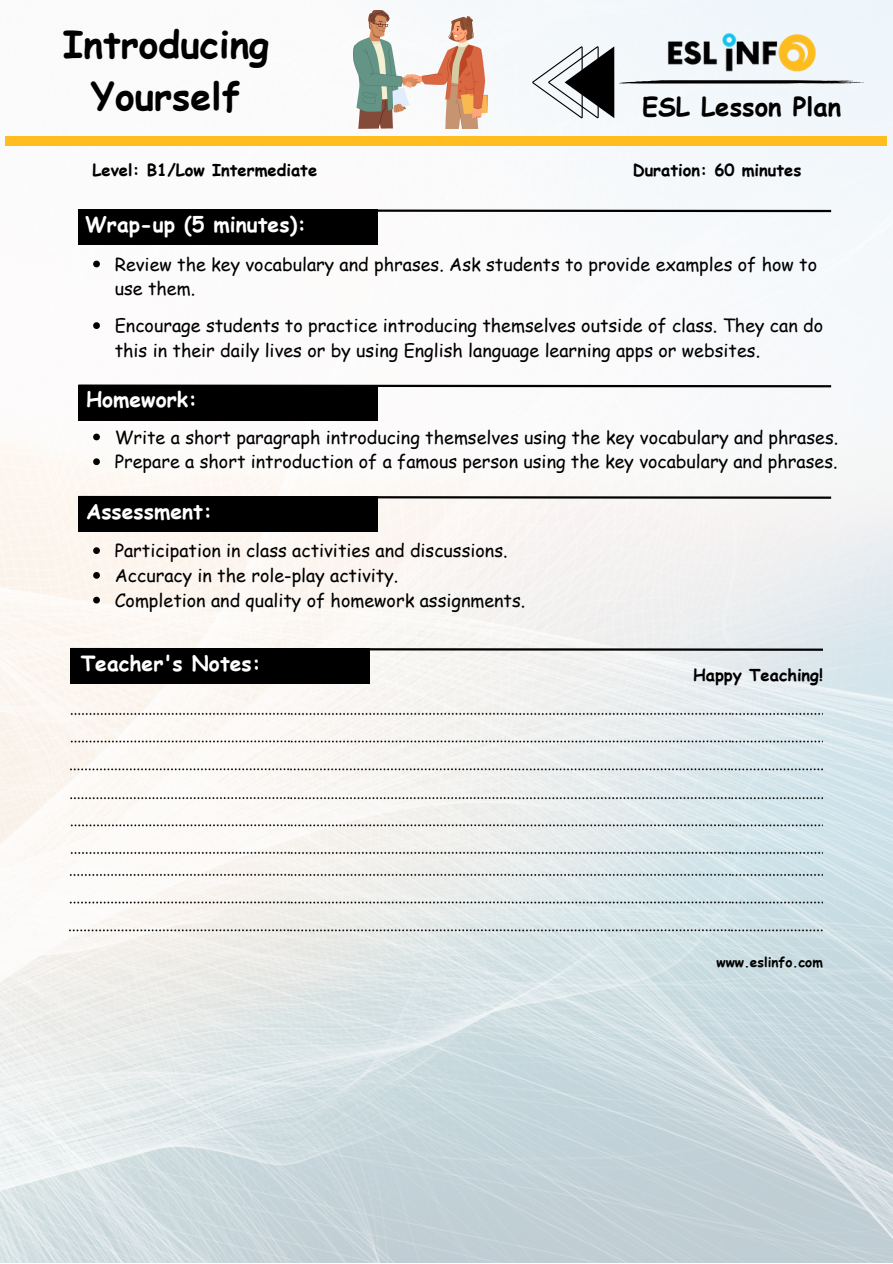
<style>
.page{position:relative;width:893px;height:1264px;background:#fff}
.page>*{position:absolute;margin:0;border:0;box-sizing:border-box;transform-origin:0 0}
.t1{font:700 37.5px "Comic Sans MS";color:#000}
.t2{font:700 25.65px "Comic Sans MS";color:#000}
.t3{font:700 21px "Comic Sans MS";color:#fff}
.t4{font:18px/24.8px "Comic Sans MS";color:#000}
.t5{font:700 16.5px "Comic Sans MS";color:#000}
.t6{font:700 13.5px "Comic Sans MS";color:#000}
</style>
<div class="page">
<img style="left:0;top:0;width:892px;height:1262px">
<div style="left:5px;top:136px;width:882px;height:9px;background:#ffbd1f"></div>
<div style="left:78px;top:210px;width:300px;height:35px;background:#000"></div>
<svg style="left:76px;top:208px;width:757px;height:5px"></svg>
<svg style="left:93px;top:260px;width:7px;height:7px"></svg>
<svg style="left:93px;top:322px;width:7px;height:7px"></svg>
<div style="left:78px;top:385px;width:300px;height:35px;background:#000"></div>
<svg style="left:76px;top:383px;width:757px;height:5px"></svg>
<div style="left:78px;top:496px;width:300px;height:35px;background:#000"></div>
<svg style="left:76px;top:495px;width:757px;height:5px"></svg>
<svg style="left:93px;top:547px;width:7px;height:7px"></svg>
<svg style="left:93px;top:572px;width:7px;height:6px"></svg>
<svg style="left:93px;top:596px;width:7px;height:7px"></svg>
<div style="left:70px;top:648px;width:300px;height:35px;background:#000"></div>
<svg style="left:68px;top:646px;width:757px;height:6px"></svg>
<img style="left:70px;top:703px;width:752px;height:172px">
<img style="left:70px;top:863px;width:439px;height:79px">
<img style="left:511px;top:863px;width:311px;height:79px">
<svg style="left:93px;top:433px;width:7px;height:7px"></svg>
<svg style="left:93px;top:458px;width:7px;height:7px"></svg>
<img style="left:666px;top:7px;width:150px;height:39px">
<svg style="left:532px;top:46px;width:331px;height:72px"></svg>
<img style="left:353px;top:10px;width:134px;height:118px">
<p class="t1" style="left:63px;top:17px;width:208px">Introducing</p>
<p class="t1" style="left:91px;top:68px;width:151px">Yourself</p>
<p class="t2" style="left:642px;top:88px;width:201px">ESL Lesson Plan</p>
<p class="t5" style="left:92px;top:158px;width:226px">Level: B1/Low Intermediate</p>
<p class="t5" style="left:632px;top:158px;width:170px">Duration: 60 minutes</p>
<p class="t3" style="left:85px;top:209px;width:223px">Wrap-up (5 minutes):</p>
<p class="t4" style="left:115px;top:251px;width:703px">Review the key vocabulary and phrases. Ask students to provide examples of how to use them.</p>
<p class="t4" style="left:115px;top:313px;width:709px">Encourage students to practice introducing themselves outside of class. They can do this in their daily lives or by using English language learning apps or websites.</p>
<p class="t3" style="left:86px;top:384px;width:113px">Homework:</p>
<p class="t4" style="left:115px;top:424px;width:725px">Write a short paragraph introducing themselves using the key vocabulary and phrases.</p>
<p class="t4" style="left:115px;top:449px;width:724px">Prepare a short introduction of a famous person using the key vocabulary and phrases.</p>
<p class="t3" style="left:86px;top:495px;width:127px">Assessment:</p>
<p class="t4" style="left:115px;top:537px;width:394px">Participation in class activities and discussions.</p>
<p class="t4" style="left:115px;top:562px;width:285px">Accuracy in the role-play activity.</p>
<p class="t4" style="left:115px;top:587px;width:412px">Completion and quality of homework assignments.</p>
<p class="t3" style="left:81px;top:647px;width:182px">Teacher's Notes:</p>
<p class="t5" style="left:693px;top:662px;width:131px">Happy Teaching!</p>
<p class="t6" style="left:716px;top:952px;width:108px">www.eslinfo.com</p>
</div>
